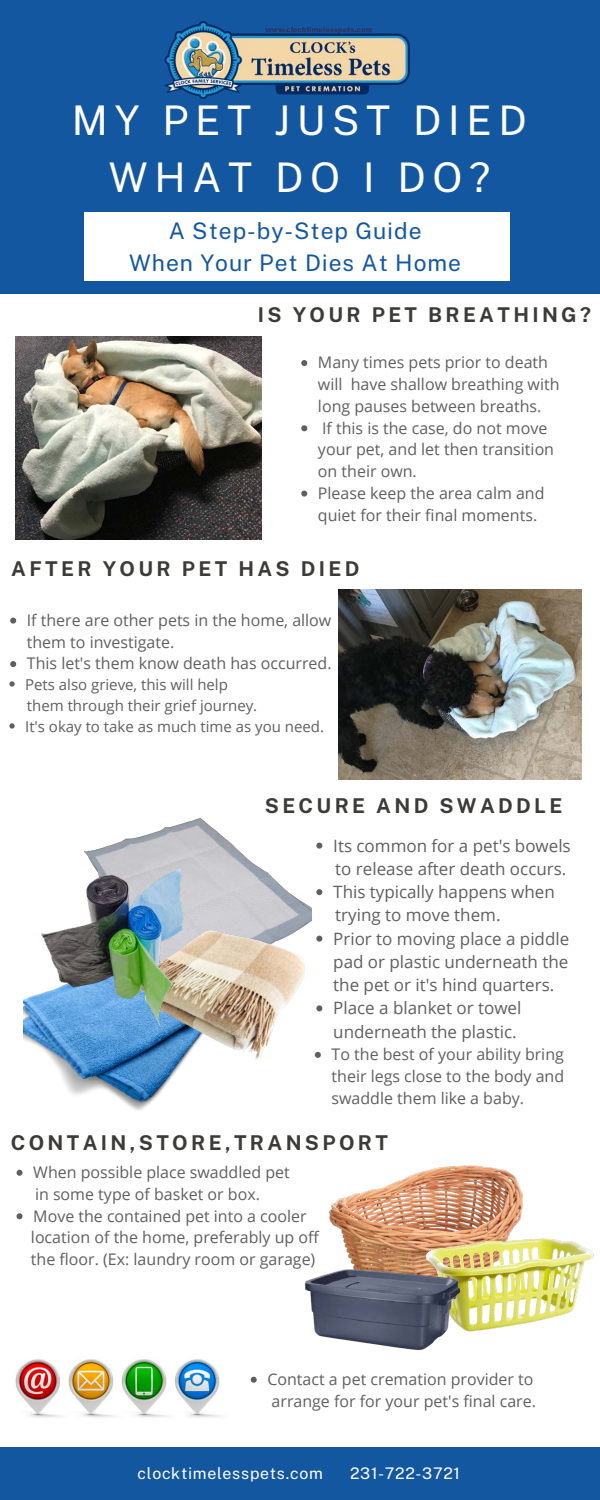
<style>
.page{position:relative;width:600px;height:1500px;background:#fff}
.page>*{position:absolute;margin:0;border:0;box-sizing:border-box;transform-origin:0 0}
.t1{font:40.8px "Public Sans";letter-spacing:.165em;color:#fff}
.t2{font:22.8px "Public Sans";letter-spacing:.045em;color:#1457a1}
.t3{font:700 20.4px "Public Sans";letter-spacing:.165em;color:#3c3b38}
.t4{font:17px/23.2px "Open Sans";color:#605f5f;text-align:justify}
.t5{font:16px/21.8px "Open Sans";color:#605f5f}
.t6{font:16px "Public Sans";letter-spacing:.045em;color:#fff}
.t7{font:15px "Open Sans";color:#605f5f}
</style>
<div class="page">
<div style="left:0;top:0;width:600px;height:294px;background:#1457a1"></div>
<div style="left:85px;top:212px;width:425px;height:69px;background:#fff"></div>
<div style="left:0;top:1448px;width:600px;height:52px;background:#1457a1"></div>
<img style="left:165px;top:22px;width:244px;height:77px">
<img style="left:339px;top:589px;width:243px;height:191px">
<img style="left:16px;top:336px;width:246px;height:204px">
<img style="left:84px;top:818px;width:228px;height:160px">
<img style="left:24px;top:994px;width:161px;height:117px">
<img style="left:139px;top:930px;width:165px;height:130px">
<img style="left:329px;top:1165px;width:194px;height:67px">
<img style="left:423px;top:1218px;width:171px;height:114px">
<img style="left:39px;top:855px;width:159px;height:177px">
<img style="left:305px;top:1232px;width:155px;height:119px">
<img style="left:15px;top:1358px;width:205px;height:60px">
<svg style="left:301px;top:360px;width:6px;height:6px"></svg>
<svg style="left:301px;top:425px;width:6px;height:6px"></svg>
<svg style="left:301px;top:491px;width:6px;height:6px"></svg>
<svg style="left:10px;top:618px;width:6px;height:6px"></svg>
<svg style="left:10px;top:661px;width:6px;height:6px"></svg>
<svg style="left:9px;top:681px;width:6px;height:6px"></svg>
<svg style="left:9px;top:723px;width:6px;height:6px"></svg>
<svg style="left:316px;top:843px;width:6px;height:6px"></svg>
<svg style="left:316px;top:889px;width:6px;height:6px"></svg>
<svg style="left:316px;top:936px;width:6px;height:6px"></svg>
<svg style="left:316px;top:1005px;width:6px;height:6px"></svg>
<svg style="left:315px;top:1052px;width:6px;height:6px"></svg>
<svg style="left:17px;top:1170px;width:6px;height:6px"></svg>
<svg style="left:17px;top:1213px;width:6px;height:6px"></svg>
<svg style="left:251px;top:1377px;width:6px;height:6px"></svg>
<p class="t1" style="left:72px;top:96px;width:457px">MY PET JUST DIED</p>
<p class="t1" style="left:109px;top:153px;width:383px">WHAT DO I DO?</p>
<p class="t2" style="left:169px;top:217px;width:254px">A Step-by-Step Guide</p>
<p class="t2" style="left:129px;top:249px;width:333px">When Your Pet Dies At Home</p>
<p class="t3" style="left:258px;top:303px;width:334px">IS YOUR PET BREATHING?</p>
<p class="t5" style="left:318px;top:351px;width:243px">Many times pets prior to death will have shallow breathing with long pauses between breaths.</p>
<p class="t5" style="left:318px;top:416px;width:238px">If this is the case, do not move your pet, and let then transition on their own.</p>
<p class="t5" style="left:318px;top:482px;width:228px">Please keep the area calm and quiet for their final moments.</p>
<p class="t3" style="left:11px;top:556px;width:350px">AFTER YOUR PET HAS DIED</p>
<p class="t5" style="left:27px;top:609px;width:306px">If there are other pets in the home, allow them to investigate.</p>
<p class="t5" style="left:27px;top:652px;width:306px">This let's them know death has occurred.</p>
<p class="t7" style="left:25px;top:674px;width:204px">Pets also grieve, this will help</p>
<p class="t7" style="left:25px;top:716px;width:300px">It's okay to take as much time as you need.</p>
<p class="t7" style="left:27px;top:695px;width:232px">them through their grief journey.</p>
<p class="t3" style="left:265px;top:793px;width:299px">SECURE AND SWADDLE</p>
<p class="t4" style="left:333px;top:833px;width:239px">Its common for a pet's bowels</p>
<p class="t4" style="left:333px;top:880px;width:223px">This typically happens when</p>
<p class="t4" style="left:333px;top:926px;width:237px">Prior to moving place a piddle pad or plastic underneath the the pet or it's hind quarters.</p>
<p class="t4" style="left:333px;top:996px;width:190px">Place a blanket or towel underneath the plastic.</p>
<p class="t5" style="left:332px;top:1043px;width:234px;text-align:justify">To the best of your ability bring their legs close to the body and swaddle them like a baby.</p>
<p class="t4" style="left:335px;top:857px;width:233px">to release after death occurs.</p>
<p class="t4" style="left:335px;top:903px;width:167px">trying to move them.</p>
<p class="t3" style="left:11px;top:1130px;width:379px">CONTAIN,STORE,TRANSPORT</p>
<p class="t5" style="left:33px;top:1161px;width:258px">When possible place swaddled pet</p>
<p class="t5" style="left:33px;top:1204px;width:275px">Move the contained pet into a cooler</p>
<p class="t5" style="left:35px;top:1183px;width:226px">in some type of basket or box.</p>
<p class="t5" style="left:31px;top:1226px;width:289px">location of the home, preferably up off</p>
<p class="t5" style="left:31px;top:1248px;width:286px">the floor. (Ex: laundry room or garage)</p>
<p class="t5" style="left:267px;top:1368px;width:270px">Contact a pet cremation provider to arrange for for your pet's final care.</p>
<p class="t6" style="left:138px;top:1464px;width:187px">clocktimelesspets.com</p>
<p class="t6" style="left:350px;top:1464px;width:112px">231-722-3721</p>
</div>
